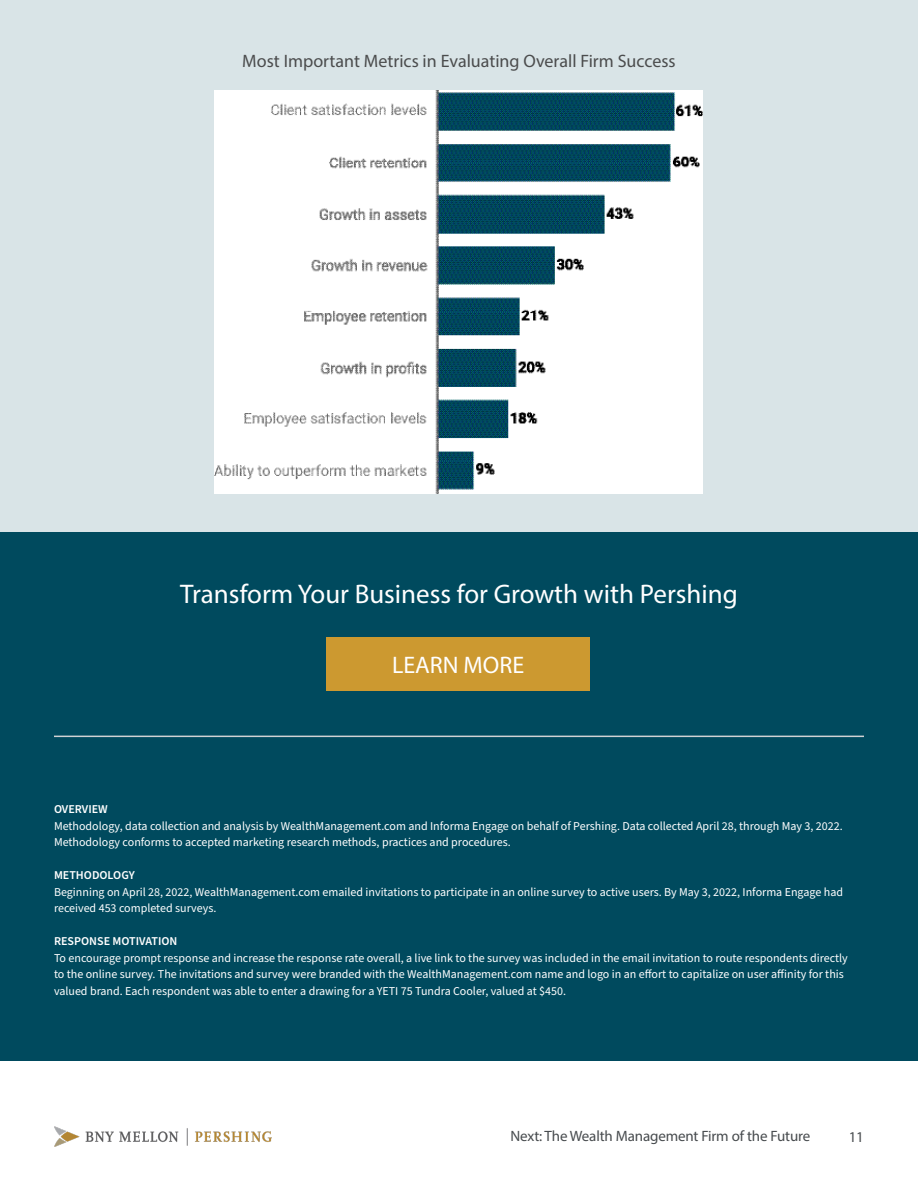
<style>
.page{position:relative;width:918px;height:1188px;background:#fff}
.page>*{position:absolute;margin:0;border:0;box-sizing:border-box;transform-origin:0 0}
.Headlines{font:27px "Myriad Pro";color:#fff}
.Headlines-2{font:24px "Myriad Pro";color:#fff}
.Headlines-3{font:18px "Myriad Pro";color:#4b4c4d}
.t1{font:15px "Myriad Pro";letter-spacing:-.01em;color:#474b4e}
.Headlines-4{font:12px/16.5px "Source Sans Pro";color:#fff}
.Headlines-5{font:600 12px "Source Sans Pro";color:#fff}
</style>
<div class="page">
<img style="left:54px;top:1127px;width:217px;height:20px">
<div style="left:0;top:0;width:918px;height:533px;background:#d9e4e7"></div>
<img style="left:215px;top:90px;width:487px;height:404px">
<div style="left:0;top:532px;width:918px;height:528px;background:#004a5e"></div>
<div style="left:326px;top:638px;width:264px;height:54px;background:#cc9930"></div>
<hr style="left:54px;top:736px;width:810px;height:1px;background:#d1d2d4">
<p class="Headlines-3" style="left:242px;top:50px;width:435px">Most Important Metrics in Evaluating Overall Firm Success</p>
<p class="Headlines" style="left:180px;top:577px;width:559px">Transform Your Business for Growth with Pershing</p>
<p class="Headlines-2" style="left:392px;top:650px;width:134px">LEARN MORE</p>
<p class="Headlines-5" style="left:54px;top:801px;width:55px">OVERVIEW</p>
<p class="Headlines-4" style="left:54px;top:818px;width:790px">Methodology, data collection and analysis by WealthManagement.com and Informa Engage on behalf of Pershing. Data collected April 28, through May 3, 2022.</p>
<p class="Headlines-4" style="left:54px;top:834px;width:458px">Methodology conforms to accepted marketing research methods, practices and procedures.</p>
<p class="Headlines-5" style="left:54px;top:867px;width:82px">METHODOLOGY</p>
<p class="Headlines-4" style="left:54px;top:884px;width:791px">Beginning on April 28, 2022, WealthManagement.com emailed invitations to participate in an online survey to active users. By May 3, 2022, Informa Engage had received 453 completed surveys.</p>
<p class="Headlines-5" style="left:54px;top:933px;width:125px">RESPONSE MOTIVATION</p>
<p class="Headlines-4" style="left:54px;top:950px;width:795px">To encourage prompt response and increase the response rate overall, a live link to the survey was included in the email invitation to route respondents directly to the online survey. The invitations and survey were branded with the WealthManagement.com name and logo in an effort to capitalize on user affinity for this valued brand. Each respondent was able to enter a drawing for a YETI 75 Tundra Cooler, valued at $450.</p>
<p class="t1" style="left:510px;top:1127px;width:301px">Next: The Wealth Management Firm of the Future</p>
<p class="t1" style="left:849px;top:1127px;width:17px">11</p>
</div>
